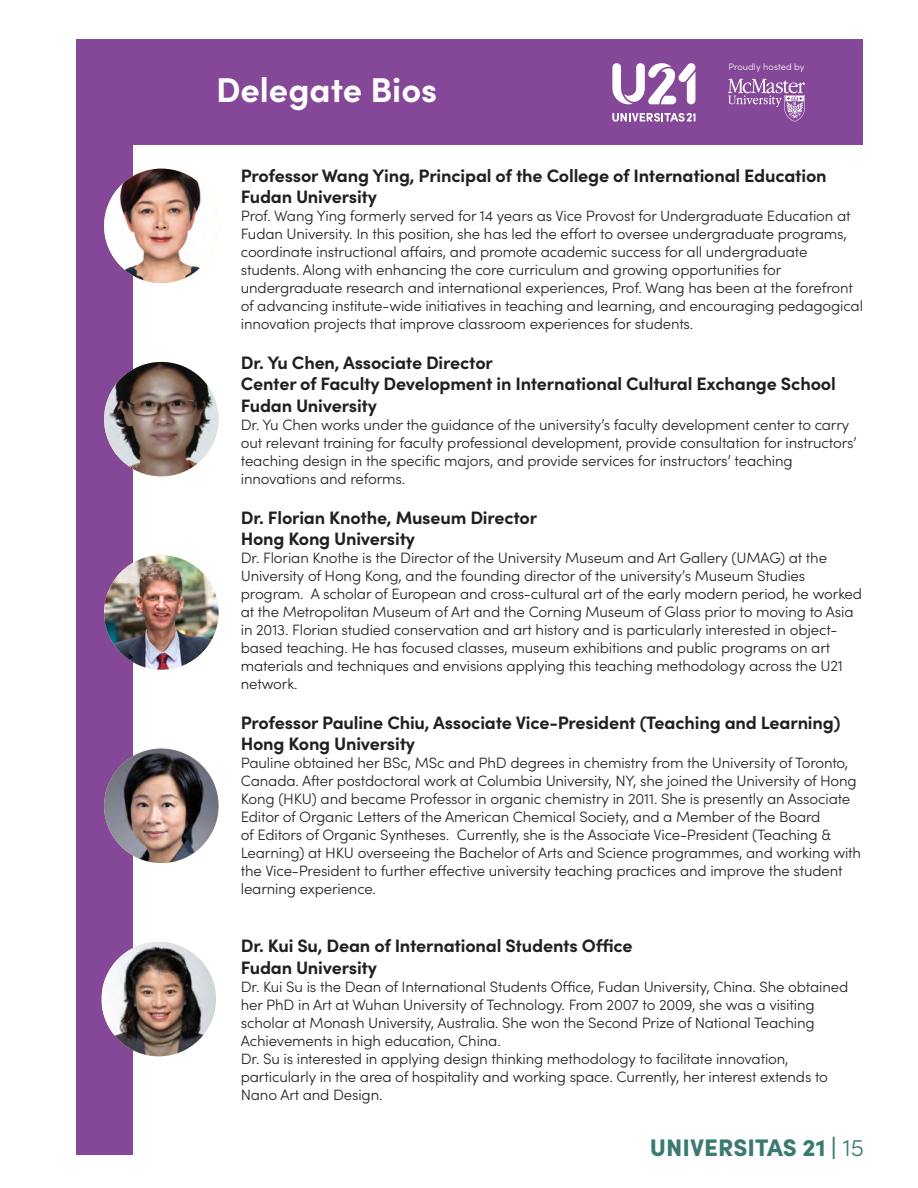
<style>
.page{position:relative;width:918px;height:1188px;background:#fff}
.page>*{position:absolute;margin:0;border:0;box-sizing:border-box;transform-origin:0 0}
.t1{font:700 34.5px "Sofia Pro";color:#fff}
.t2{font:900 24px "Sofia Pro";color:#3b7a70}
.Paragraph_Style_4{font:700 18px/21.6px "Sofia Pro";letter-spacing:-.01em;color:#231f20}
.Paragraph_Style_4-2{font:300 15px/18px "Sofia Pro";letter-spacing:-.01em;color:#231f20}
.t3{font:300 9.3px "Sofia Pro";letter-spacing:.005em;color:#fff}
.s1{font-weight:300}
</style>
<div class="page">
<div style="left:76px;top:39px;width:57px;height:1116px;background:#854797"></div>
<div style="left:133px;top:39px;width:730px;height:106px;background:#854797"></div>
<svg style="left:612px;top:63px;width:83px;height:42px"></svg>
<svg style="left:612px;top:113px;width:83px;height:9px"></svg>
<svg style="left:728px;top:79px;width:77px;height:43px"></svg>
<img style="left:104px;top:169px;width:115px;height:114px;border-radius:57px">
<img style="left:104px;top:362px;width:115px;height:114px;border-radius:57px">
<img style="left:104px;top:555px;width:115px;height:115px;border-radius:57px">
<img style="left:104px;top:749px;width:115px;height:114px;border-radius:57px">
<img style="left:102px;top:942px;width:114px;height:114px">
<p class="t1" style="left:216px;top:63px;width:223px">Delegate Bios</p>
<p class="t3" style="left:729px;top:60px;width:77px">Proudly hosted by</p>
<p class="Paragraph_Style_4" style="left:241px;top:163px;width:587px">Professor Wang Ying, Principal of the College of International Education<br>Fudan University</p>
<p class="Paragraph_Style_4-2" style="left:241px;top:206px;width:624px">Prof. Wang Ying formerly served for 14 years as Vice Provost for Undergraduate Education at Fudan University. In this position, she has led the effort to oversee undergraduate programs, coordinate instructional affairs, and promote academic success for all undergraduate students. Along with enhancing the core curriculum and growing opportunities for undergraduate research and international experiences, Prof. Wang has been at the forefront of advancing institute-wide initiatives in teaching and learning, and encouraging pedagogical innovation projects that improve classroom experiences for students.</p>
<p class="Paragraph_Style_4" style="left:241px;top:350px;width:596px">Dr. Yu Chen, Associate Director<br>Center of Faculty Development in International Cultural Exchange School<br>Fudan University</p>
<p class="Paragraph_Style_4-2" style="left:241px;top:415px;width:617px">Dr. Yu Chen works under the guidance of the university’s faculty development center to carry out relevant training for faculty professional development, provide consultation for instructors’ teaching design in the specific majors, and provide services for instructors’ teaching innovations and reforms.</p>
<p class="Paragraph_Style_4" style="left:241px;top:505px;width:298px">Dr. Florian Knothe, Museum Director<br>Hong Kong University</p>
<p class="Paragraph_Style_4-2" style="left:241px;top:548px;width:623px">Dr. Florian Knothe is the Director of the University Museum and Art Gallery (UMAG) at the University of Hong Kong, and the founding director of the university’s Museum Studies program. A scholar of European and cross-cultural art of the early modern period, he worked at the Metropolitan Museum of Art and the Corning Museum of Glass prior to moving to Asia in 2013. Florian studied conservation and art history and is particularly interested in object&shy;based teaching. He has focused classes, museum exhibitions and public programs on art materials and techniques and envisions applying this teaching methodology across the U21 network.</p>
<p class="Paragraph_Style_4" style="left:241px;top:710px;width:601px">Professor Pauline Chiu, Associate Vice-President (Teaching and Learning)<br>Hong Kong University</p>
<p class="Paragraph_Style_4-2" style="left:241px;top:753px;width:622px">Pauline obtained her BSc, MSc and PhD degrees in chemistry from the University of Toronto, Canada. After postdoctoral work at Columbia University, NY, she joined the University of Hong Kong (HKU) and became Professor in organic chemistry in 2011. She is presently an Associate Editor of Organic Letters of the American Chemical Society, and a Member of the Board<br>of Editors of Organic Syntheses. Currently, she is the Associate Vice-President (Teaching &amp; Learning) at HKU overseeing the Bachelor of Arts and Science programmes, and working with the Vice-President to further effective university teaching practices and improve the student learning experience.</p>
<p class="Paragraph_Style_4" style="left:241px;top:933px;width:393px">Dr. Kui Su, Dean of International Students Office<br>Fudan University</p>
<p class="Paragraph_Style_4-2" style="left:241px;top:976px;width:609px">Dr. Kui Su is the Dean of International Students Office, Fudan University, China. She obtained her PhD in Art at Wuhan University of Technology. From 2007 to 2009, she was a visiting scholar at Monash University, Australia. She won the Second Prize of National Teaching Achievements in high education, China.</p>
<p class="Paragraph_Style_4-2" style="left:241px;top:1048px;width:589px">Dr. Su is interested in applying design thinking methodology to facilitate innovation, particularly in the area of hospitality and working space. Currently, her interest extends to<br>Nano Art and Design.</p>
<h2 class="t2" style="left:650px;top:1128px;width:216px">UNIVERSITAS 21 | <span class="s1">15</span></h2>
</div>
